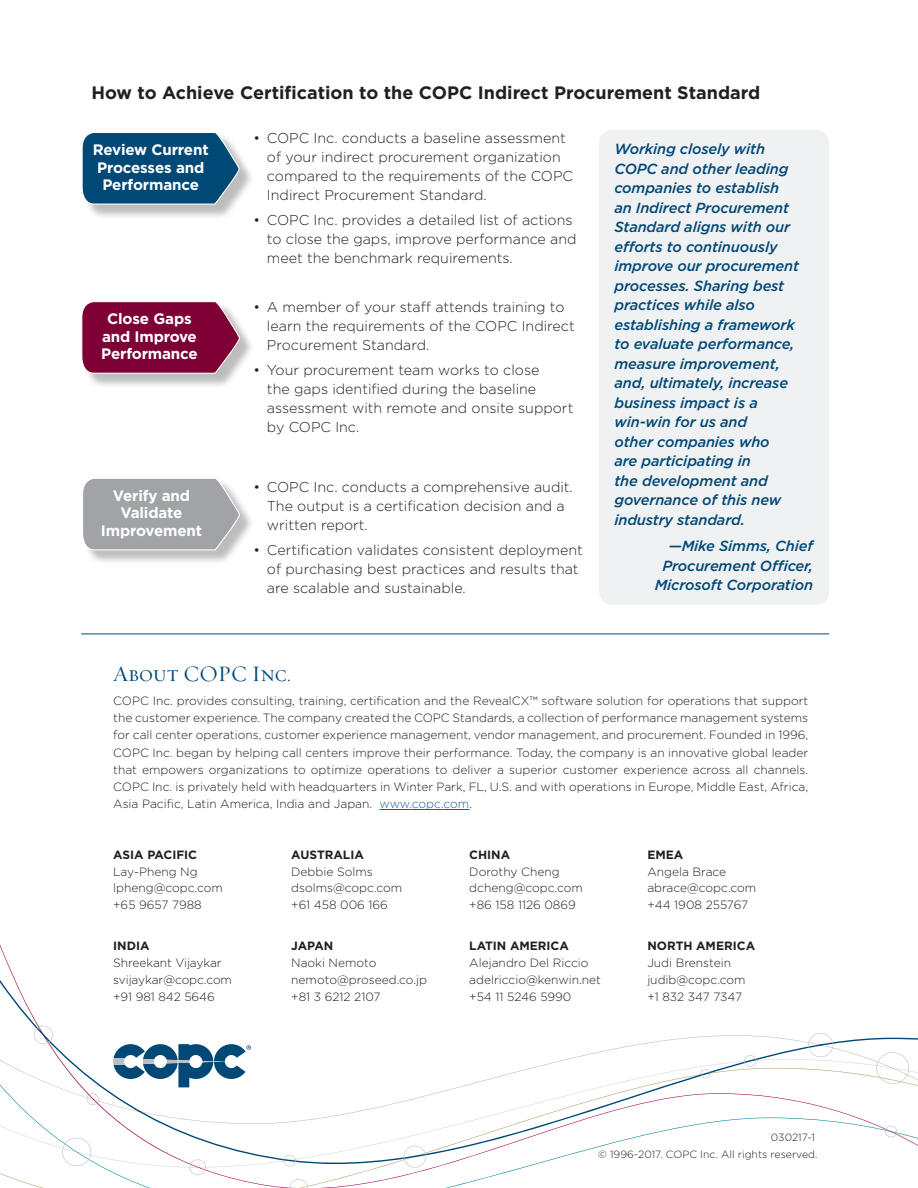
<style>
.page{position:relative;width:918px;height:1188px;background:#fff}
.page>*{position:absolute;margin:0;border:0;box-sizing:border-box;transform-origin:0 0}
.t1{font:22.5px "Requiem Display";letter-spacing:-.01em;color:#004876}
.t2{font:700 18px "Gotham";color:#231f20}
.t3{font:700 15.15px/17.7px "Gotham";letter-spacing:-.01em;color:#fff;text-align:center}
.t4{font:italic 500 14.7px/19.5px "Gotham";letter-spacing:-.01em;color:#004876}
.t5{font:300 14.25px/18.8px "Gotham";color:#231f20}
.body{font:300 12px/17.2px "Gotham";color:#231f20}
.t6{font:700 12px "Gotham";color:#231f20}
.copy{font:300 12px "Gotham";letter-spacing:-.005em;color:#231f20}
.t7{font:300 10.5px "Gotham";color:#231f20}
.s1{color:#175d9e}
</style>
<div class="page">
<svg style="left:0;top:1173px;width:504px;height:15px"></svg>
<svg style="left:0;top:979px;width:918px;height:194px"></svg>
<svg style="left:885px;top:1126px;width:12px;height:11px"></svg>
<svg style="left:289px;top:1179px;width:19px;height:9px"></svg>
<svg style="left:190px;top:1159px;width:16px;height:16px"></svg>
<svg style="left:284px;top:1155px;width:12px;height:11px"></svg>
<svg style="left:404px;top:1146px;width:22px;height:22px"></svg>
<svg style="left:62px;top:1138px;width:29px;height:28px"></svg>
<svg style="left:0;top:1035px;width:918px;height:89px"></svg>
<svg style="left:137px;top:1045px;width:686px;height:68px"></svg>
<svg style="left:34px;top:1026px;width:19px;height:18px"></svg>
<svg style="left:87px;top:1093px;width:12px;height:12px"></svg>
<svg style="left:876px;top:1052px;width:33px;height:32px"></svg>
<svg style="left:808px;top:1033px;width:25px;height:24px"></svg>
<svg style="left:744px;top:1055px;width:12px;height:12px"></svg>
<svg style="left:701px;top:1069px;width:9px;height:9px"></svg>
<hr style="left:379px;top:809px;width:90px;height:1px;background:#175d9e">
<hr style="left:81px;top:634px;width:748px;height:1px;background:#004876">
<div style="left:599px;top:130px;width:230px;height:475px;background:#f0f1f2;border-radius:14px"></div>
<div style="left:83px;top:133px;width:171px;height:86px;background:#231f20;opacity:.3"></div>
<svg style="left:82px;top:133px;width:158px;height:72px;background:#185982"></svg>
<div style="left:83px;top:303px;width:171px;height:85px;background:#231f20;opacity:.3"></div>
<svg style="left:81px;top:301px;width:160px;height:73px;background:#8b1e4c"></svg>
<div style="left:83px;top:479px;width:172px;height:86px;background:#231f20;opacity:.3"></div>
<svg style="left:83px;top:478px;width:158px;height:73px;background:#a9abad"></svg>
<svg style="left:113px;top:1044px;width:138px;height:43px"></svg>
<p class="t2" style="left:91px;top:82px;width:670px">How to Achieve Certification to the COPC Indirect Procurement Standard</p>
<p class="t3" style="left:93px;top:140px;width:117px">Review Current<br>Processes and<br>Performance</p>
<p class="t3" style="left:107px;top:310px;width:86px">Close Gaps</p>
<p class="t3" style="left:102px;top:327px;width:96px">and Improve</p>
<p class="t3" style="left:101px;top:345px;width:98px">Performance</p>
<p class="t3" style="left:101px;top:486px;width:103px">Verify and<br>Validate<br>Improvement</p>
<p class="t5" style="left:267px;top:129px;width:308px;text-indent:-14px">• COPC Inc. conducts a baseline assessment of your indirect procurement organization compared to the requirements of the COPC Indirect Procurement Standard.</p>
<p class="t5" style="left:267px;top:210px;width:311px;text-indent:-14px">• COPC Inc. provides a detailed list of actions to close the gaps, improve performance and meet the benchmark requirements.</p>
<p class="t5" style="left:267px;top:298px;width:309px;text-indent:-14px">• A member of your staff attends training to learn the requirements of the COPC Indirect<br>Procurement Standard.</p>
<p class="t5" style="left:267px;top:361px;width:308px;text-indent:-14px">• Your procurement team works to close<br>the gaps identified during the baseline assessment with remote and onsite support by COPC Inc.</p>
<p class="t5" style="left:267px;top:477px;width:307px;text-indent:-14px">• COPC Inc. conducts a comprehensive audit.<br>The output is a certification decision and a written report.</p>
<p class="t5" style="left:267px;top:540px;width:317px;text-indent:-14px">• Certification validates consistent deployment of purchasing best practices and results that are scalable and sustainable.</p>
<p class="t4" style="left:614px;top:139px;width:186px">Working closely with<br>COPC and other leading companies to establish an Indirect Procurement<br>Standard aligns with our efforts to continuously improve our procurement processes. Sharing best practices while also establishing a framework to evaluate performance, measure improvement, and, ultimately, increase business impact is a win-win for us and<br>other companies who<br>are participating in<br>the development and governance of this new industry standard.</p>
<p class="t4" style="left:655px;top:536px;width:160px;text-align:right">—Mike Simms, Chief<br>Procurement Officer,<br>Microsoft Corporation</p>
<p class="t1" style="left:113px;top:657px;width:180px">About COPC Inc.</p>
<p class="body" style="left:113px;top:692px;width:697px;text-align:justify">COPC Inc. provides consulting, training, certification and the RevealCX™ software solution for operations that support the customer experience. The company created the COPC Standards, a collection of performance management systems for call center operations, customer experience management, vendor management, and procurement. Founded in 1996, COPC Inc. began by helping call centers improve their performance. Today, the company is an innovative global leader that empowers organizations to optimize operations to deliver a superior customer experience across all channels.<br>COPC Inc. is privately held with headquarters in Winter Park, FL, U.S. and with operations in Europe, Middle East, Africa, Asia Pacific, Latin America, India and Japan. <span class="s1">www.copc.com</span>.</p>
<p class="t6" style="left:113px;top:848px;width:85px">ASIA PACIFIC</p>
<p class="body" style="left:113px;top:862px;width:86px">Lay-Pheng Ng</p>
<p class="body" style="left:113px;top:879px;width:111px">lpheng@copc.com</p>
<p class="body" style="left:113px;top:896px;width:90px">+65 9657 7988</p>
<p class="t6" style="left:113px;top:939px;width:38px">INDIA</p>
<p class="copy" style="left:113px;top:955px;width:110px">Shreekant Vijaykar</p>
<p class="copy" style="left:113px;top:972px;width:120px">svijaykar@copc.com</p>
<p class="copy" style="left:113px;top:989px;width:103px">+91 981 842 5646</p>
<p class="t6" style="left:291px;top:848px;width:74px">AUSTRALIA</p>
<p class="body" style="left:291px;top:863px;width:113px;line-height:16.8px">Debbie Solms dsolms@copc.com</p>
<p class="body" style="left:291px;top:896px;width:98px">+61 458 006 166</p>
<p class="t6" style="left:291px;top:939px;width:44px">JAPAN</p>
<p class="body" style="left:291px;top:954px;width:87px">Naoki Nemoto</p>
<p class="body" style="left:291px;top:971px;width:137px">nemoto@proseed.co.jp</p>
<p class="body" style="left:291px;top:987px;width:91px">+81 3 6212 2107</p>
<p class="t6" style="left:469px;top:848px;width:42px">CHINA</p>
<p class="body" style="left:469px;top:862px;width:92px">Dorothy Cheng</p>
<p class="body" style="left:469px;top:879px;width:115px">dcheng@copc.com</p>
<p class="body" style="left:469px;top:896px;width:108px">+86 158 1126 0869</p>
<p class="t6" style="left:469px;top:939px;width:101px">LATIN AMERICA</p>
<p class="body" style="left:469px;top:954px;width:121px">Alejandro Del Riccio</p>
<p class="body" style="left:469px;top:971px;width:133px">adelriccio@kenwin.net</p>
<p class="body" style="left:469px;top:987px;width:104px">+54 11 5246 5990</p>
<p class="t6" style="left:647px;top:848px;width:37px">EMEA</p>
<p class="body" style="left:647px;top:862px;width:80px">Angela Brace</p>
<p class="body" style="left:647px;top:879px;width:111px;line-height:16.8px">abrace@copc.com +44 1908 255767</p>
<p class="t6" style="left:647px;top:939px;width:109px">NORTH AMERICA</p>
<p class="body" style="left:647px;top:954px;width:85px">Judi Brenstein</p>
<p class="body" style="left:647px;top:971px;width:100px">judib@copc.com</p>
<p class="body" style="left:647px;top:987px;width:96px">+1 832 347 7347</p>
<p class="t7" style="left:771px;top:1131px;width:46px">030217-1</p>
<p class="t7" style="left:598px;top:1148px;width:221px">© 1996-2017. COPC Inc. All rights reserved.</p>
</div>
